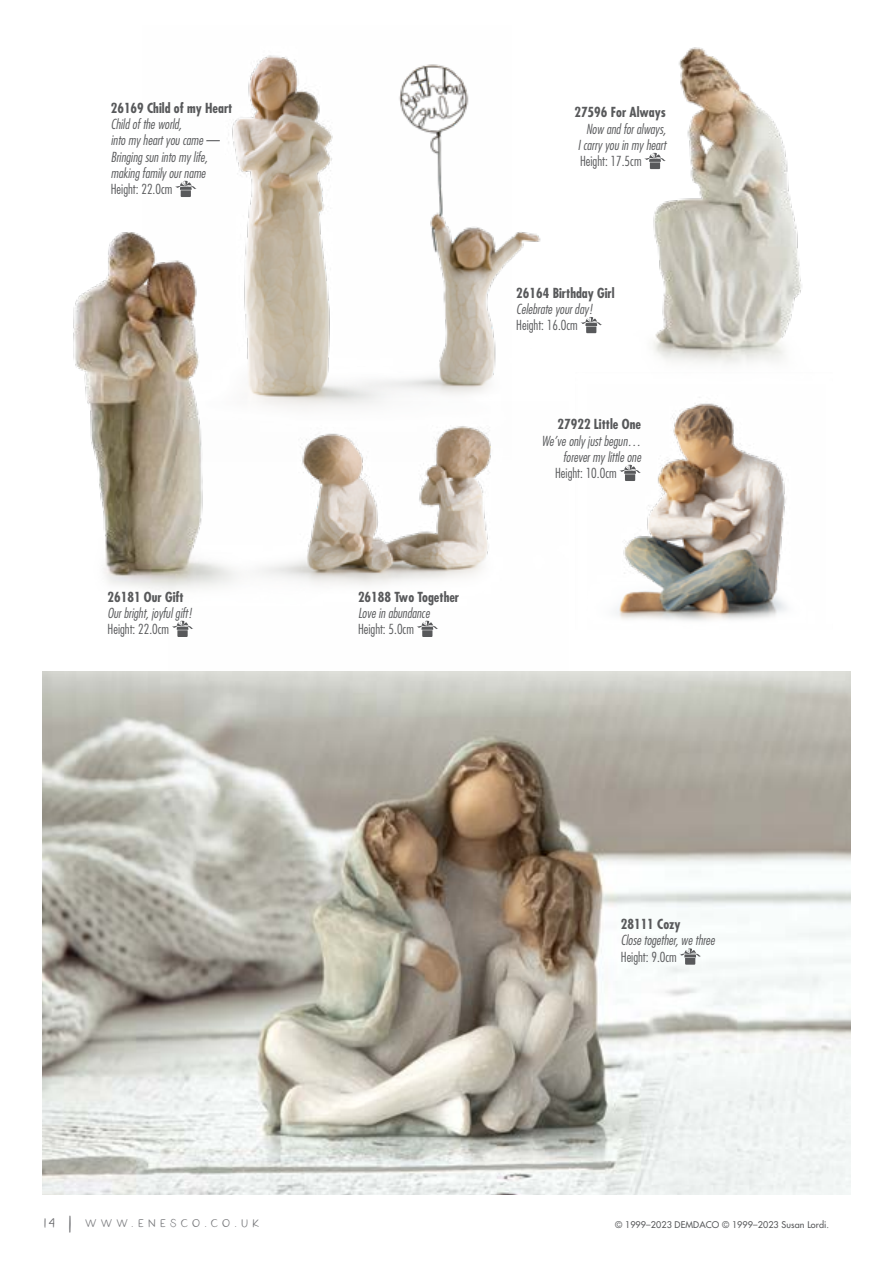
<style>
.page{position:relative;width:893px;height:1263px;background:#fff}
.page>*{position:absolute;margin:0;border:0;box-sizing:border-box;transform-origin:0 0}
.t1{font:18px "California Dreamer Sans";letter-spacing:.15em;color:#797a7d}
.t2{font:italic 300 condensed 13.5px/16.2px "Futura";color:#58595b;text-align:right}
.t3{font:700 condensed 13.5px "Futura";color:#58595b}
.t4{font:300 condensed 13.5px "Futura";color:#58595b}
.t5{font:9px "Futura";letter-spacing:.01em;color:#58595b}
.s1{color:#696a6d}
.s2{font-size:27px;color:#696a6d}
</style>
<div class="page">
<img style="left:73px;top:232px;width:95px;height:358px">
<img style="left:143px;top:55px;width:201px;height:407px">
<img style="left:344px;top:64px;width:197px;height:337px">
<img style="left:587px;top:47px;width:215px;height:317px">
<svg style="left:644px;top:153px;width:22px;height:16px"></svg>
<svg style="left:175px;top:181px;width:22px;height:16px"></svg>
<img style="left:168px;top:401px;width:323px;height:220px">
<svg style="left:417px;top:621px;width:21px;height:16px"></svg>
<svg style="left:581px;top:317px;width:21px;height:16px"></svg>
<svg style="left:172px;top:621px;width:21px;height:16px"></svg>
<img style="left:615px;top:397px;width:172px;height:224px">
<img style="left:43px;top:671px;width:807px;height:524px">
<svg style="left:680px;top:948px;width:21px;height:17px"></svg>
<p class="t3" style="left:111px;top:99px;width:123px">26169 Child of my Heart</p>
<p class="t2" style="left:111px;top:116px;width:110px;text-align:left">Child of the world,<br>into my heart you came —<br>Bringing sun into my life, making family our name</p>
<p class="t4" style="left:111px;top:181px;width:63px">Height: 22.0cm</p>
<p class="t3" style="left:108px;top:588px;width:78px">26181 Our Gift</p>
<p class="t2" style="left:108px;top:604px;width:86px">Our bright, joyful gift!</p>
<p class="t4" style="left:108px;top:620px;width:63px">Height: 22.0cm</p>
<p class="t3" style="left:358px;top:588px;width:103px">26188 Two Together</p>
<p class="t2" style="left:358px;top:604px;width:73px">Love in abundance</p>
<p class="t4" style="left:358px;top:620px;width:57px">Height: 5.0cm</p>
<p class="t3" style="left:574px;top:104px;width:93px">27596 For Always</p>
<p class="t2" style="left:578px;top:120px;width:90px">Now and for always,<br>I carry you in my heart</p>
<p class="t4" style="left:580px;top:153px;width:63px">Height: 17.5cm</p>
<p class="t3" style="left:516px;top:284px;width:100px">26164 Birthday Girl</p>
<p class="t2" style="left:516px;top:301px;width:78px">Celebrate your day!</p>
<p class="t4" style="left:516px;top:317px;width:63px">Height: 16.0cm</p>
<p class="t3" style="left:557px;top:416px;width:85px">27922 Little One</p>
<p class="t2" style="left:541px;top:432px;width:101px">We’ve only just begun… forever my little one</p>
<p class="t4" style="left:555px;top:465px;width:63px">Height: 10.0cm</p>
<p class="t3" style="left:621px;top:915px;width:61px">28111 Cozy</p>
<p class="t2" style="left:621px;top:932px;width:96px">Close together, we three</p>
<p class="t4" style="left:621px;top:948px;width:57px">Height: 9.0cm</p>
<h1 class="t1" style="left:43px;top:1206px;width:219px"><span class="s1">14</span> <span class="s2">|</span> WWW.ENESCO.CO.UK</h1>
<p class="t5" style="left:615px;top:1218px;width:216px">© 1999–2023 DEMDACO © 1999–2023 Susan Lordi.</p>
</div>
